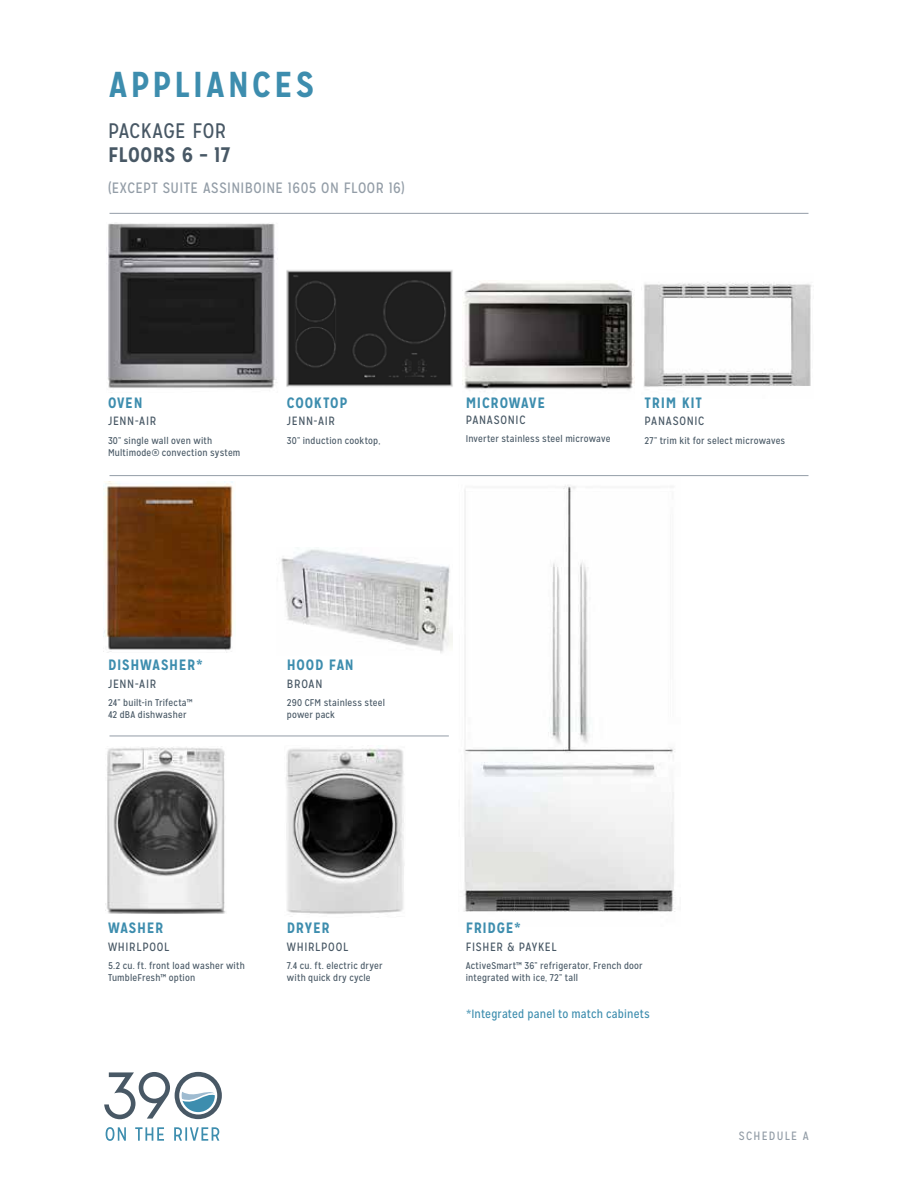
<style>
.page{position:relative;width:918px;height:1188px;background:#fff}
.page>*{position:absolute;margin:0;border:0;box-sizing:border-box;transform-origin:0 0}
.t1{font:700 36px "Mission Gothic";letter-spacing:.085em;color:#3d8dae}
.t2{font:21px "Mission Gothic";letter-spacing:.015em;color:#485865}
.t3{font:700 21px "Mission Gothic";letter-spacing:.02em;color:#485865}
.t4{font:700 15px "Mission Gothic";letter-spacing:.045em;color:#3d8dae}
.t5{font:15px "Mission Gothic";letter-spacing:.025em;color:#939da7}
.t6{font:12px "Mission Gothic";letter-spacing:.055em;color:#485865}
.t7{font:12px "Mission Gothic";letter-spacing:.01em;color:#3d8dae}
.t8{font:12px "Mission Gothic";letter-spacing:.105em;color:#939da7}
.t9{font:9.75px/12px "Mission Gothic";letter-spacing:.02em;color:#485865}
</style>
<div class="page">
<img style="left:464px;top:485px;width:211px;height:427px">
<img style="left:108px;top:223px;width:170px;height:170px">
<img style="left:103px;top:482px;width:130px;height:171px">
<img style="left:105px;top:747px;width:121px;height:166px">
<img style="left:286px;top:748px;width:118px;height:166px">
<img style="left:286px;top:270px;width:167px;height:117px">
<img style="left:281px;top:549px;width:171px;height:104px">
<img style="left:462px;top:282px;width:172px;height:110px">
<img style="left:644px;top:282px;width:168px;height:105px">
<hr style="left:110px;top:213px;width:698px;height:1px;background:#939da7">
<hr style="left:110px;top:475px;width:698px;height:1px;background:#939da7">
<hr style="left:110px;top:736px;width:339px;height:1px;background:#939da7">
<svg style="left:106px;top:1127px;width:113px;height:14px"></svg>
<svg style="left:104px;top:1072px;width:118px;height:47px"></svg>
<h1 class="t1" style="left:109px;top:62px;width:207px">APPLIANCES</h1>
<h2 class="t2" style="left:108px;top:118px;width:120px">PACKAGE FOR</h2>
<h2 class="t3" style="left:108px;top:142px;width:123px">FLOORS 6 – 17</h2>
<h3 class="t5" style="left:108px;top:179px;width:298px">(EXCEPT SUITE ASSINIBOINE 1605 ON FLOOR 16)</h3>
<h3 class="t4" style="left:108px;top:393px;width:36px">OVEN</h3>
<h3 class="t4" style="left:287px;top:393px;width:62px">COOKTOP</h3>
<h3 class="t4" style="left:466px;top:393px;width:81px">MICROWAVE</h3>
<h3 class="t4" style="left:645px;top:393px;width:59px">TRIM KIT</h3>
<p class="t6" style="left:108px;top:414px;width:50px">JENN-AIR</p>
<p class="t9" style="left:108px;top:435px;width:134px">30” single wall oven with<br>Multimode® convection system</p>
<p class="t6" style="left:287px;top:414px;width:50px">JENN-AIR</p>
<p class="t9" style="left:287px;top:435px;width:95px">30” induction cooktop,</p>
<p class="t6" style="left:466px;top:412px;width:61px">PANASONIC</p>
<p class="t9" style="left:466px;top:433px;width:146px">Inverter stainless steel microwave</p>
<p class="t6" style="left:645px;top:414px;width:61px">PANASONIC</p>
<p class="t9" style="left:645px;top:435px;width:142px">27” trim kit for select microwaves</p>
<h3 class="t4" style="left:108px;top:655px;width:96px">DISHWASHER*</h3>
<h3 class="t4" style="left:287px;top:655px;width:69px">HOOD FAN</h3>
<p class="t6" style="left:108px;top:676px;width:50px">JENN-AIR</p>
<p class="t9" style="left:108px;top:697px;width:86px">24” built-in Trifecta™<br>42 dBA dishwasher</p>
<p class="t6" style="left:287px;top:676px;width:37px">BROAN</p>
<p class="t9" style="left:287px;top:697px;width:100px">290 CFM stainless steel power pack</p>
<h3 class="t4" style="left:108px;top:918px;width:57px">WASHER</h3>
<h3 class="t4" style="left:287px;top:918px;width:44px">DRYER</h3>
<h3 class="t4" style="left:466px;top:918px;width:56px">FRIDGE*</h3>
<p class="t6" style="left:108px;top:939px;width:63px">WHIRLPOOL</p>
<p class="t9" style="left:108px;top:960px;width:138px">5.2 cu. ft. front load washer with<br>TumbleFresh™ option</p>
<p class="t6" style="left:287px;top:939px;width:63px">WHIRLPOOL</p>
<p class="t9" style="left:287px;top:960px;width:97px">7.4 cu. ft. electric dryer with quick dry cycle</p>
<p class="t6" style="left:466px;top:939px;width:92px">FISHER &amp; PAYKEL</p>
<p class="t9" style="left:466px;top:960px;width:178px">ActiveSmart™ 36” refrigerator, French door integrated with ice, 72” tall</p>
<p class="t7" style="left:467px;top:1006px;width:185px">*Integrated panel to match cabinets</p>
<p class="t8" style="left:739px;top:1129px;width:72px">SCHEDULE A</p>
</div>
